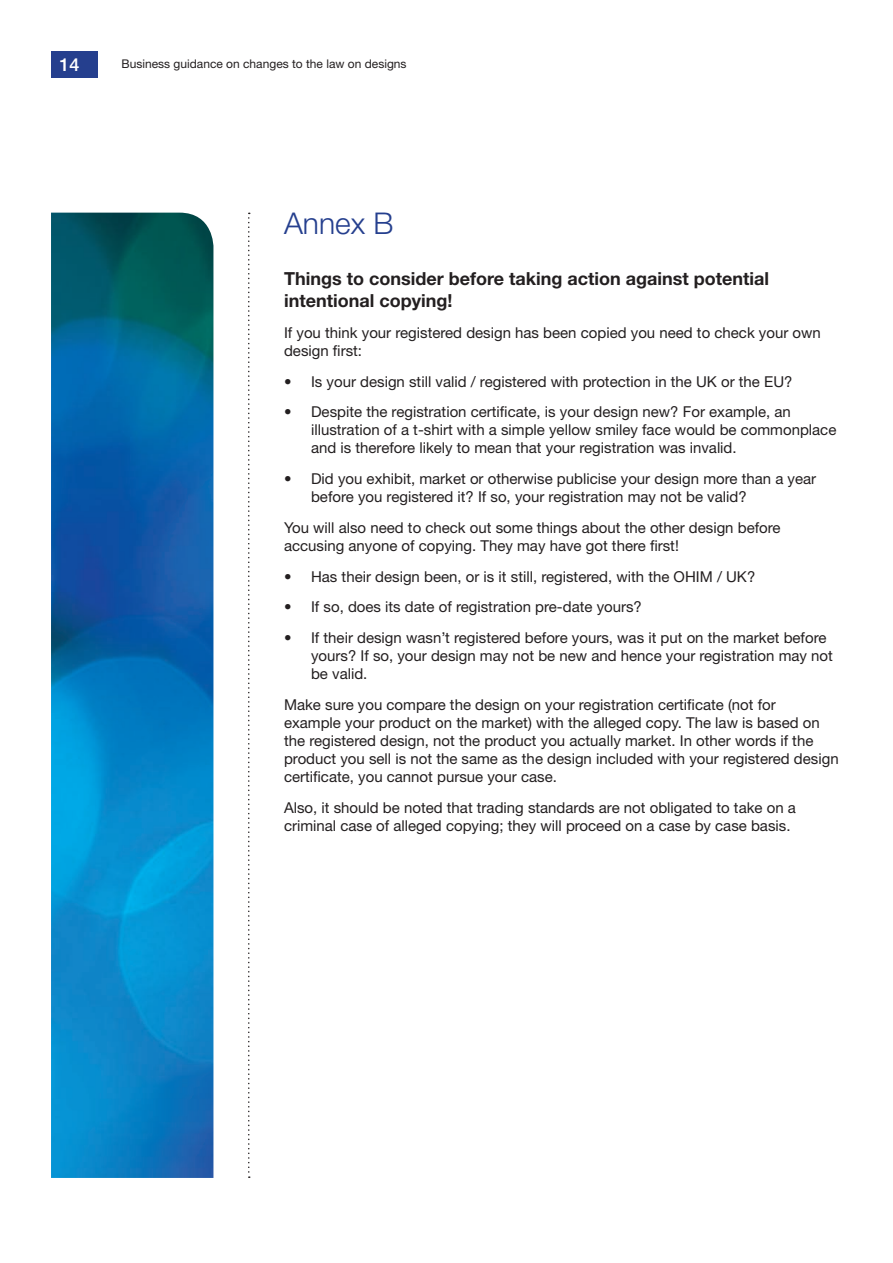
<style>
.page{position:relative;width:893px;height:1263px;background:#fff}
.page>*{position:absolute;margin:0;border:0;box-sizing:border-box;transform-origin:0 0}
.t1{font:300 30px "Helvetica Neue LT Std";color:#253f8e}
.paragraph_title{font:700 18px/21.6px "Helvetica Neue LT Std";color:#231f20}
.t2{font:500 18px "Helvetica Neue LT Std";color:#fff}
.body{font:15px/18px "Helvetica Neue LT Std";color:#231f20}
.t3{font:12px "Helvetica Neue LT Std";color:#231f20}
</style>
<div class="page">
<div style="left:51px;top:51px;width:46px;height:26px;background:#253f8e"></div>
<svg style="left:248px;top:213px;width:2px;height:965px"></svg>
<img style="left:51px;top:213px;width:162px;height:965px">
<p class="t2" style="left:60px;top:53px;width:22px">14</p>
<p class="t3" style="left:122px;top:57px;width:286px">Business guidance on changes to the law on designs</p>
<p class="t1" style="left:284px;top:205px;width:111px">Annex B</p>
<p class="paragraph_title" style="left:284px;top:268px;width:486px">Things to consider before taking action against potential intentional copying!</p>
<p class="body" style="left:284px;top:323px;width:538px">If you think your registered design has been copied you need to check your own design first:</p>
<p class="body" style="left:284px;top:372px;width:510px">• Is your design still valid / registered with protection in the UK or the EU?</p>
<p class="body" style="left:311px;top:403px;width:527px;text-indent:-27px">• Despite the registration certificate, is your design new? For example, an illustration of a t-shirt with a simple yellow smiley face would be commonplace and is therefore likely to mean that your registration was invalid.</p>
<p class="body" style="left:311px;top:469px;width:507px;text-indent:-27px">• Did you exhibit, market or otherwise publicise your design more than a year before you registered it? If so, your registration may not be valid?</p>
<p class="body" style="left:284px;top:518px;width:498px">You will also need to check out some things about the other design before accusing anyone of copying. They may have got there first!</p>
<p class="body" style="left:284px;top:567px;width:473px">• Has their design been, or is it still, registered, with the OHIM / UK?</p>
<p class="body" style="left:284px;top:598px;width:359px">• If so, does its date of registration pre-date yours?</p>
<p class="body" style="left:311px;top:628px;width:523px;text-indent:-27px">• If their design wasn’t registered before yours, was it put on the market before yours? If so, your design may not be new and hence your registration may not be valid.</p>
<p class="body" style="left:284px;top:695px;width:556px">Make sure you compare the design on your registration certificate (not for<br>example your product on the market) with the alleged copy. The law is based on the registered design, not the product you actually market. In other words if the product you sell is not the same as the design included with your registered design certificate, you cannot pursue your case.</p>
<p class="body" style="left:284px;top:798px;width:513px">Also, it should be noted that trading standards are not obligated to take on a criminal case of alleged copying; they will proceed on a case by case basis.</p>
</div>
